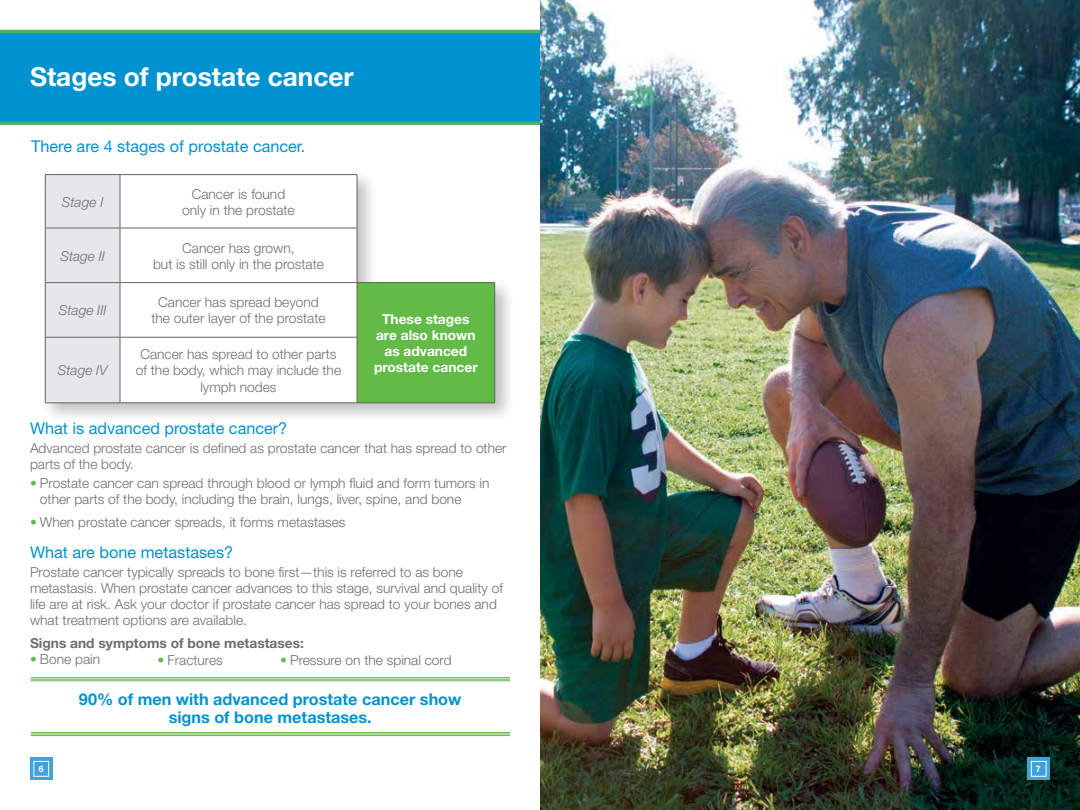
<style>
.page{position:relative;width:1080px;height:810px;background:#fff}
.page>*{position:absolute;margin:0;border:0;box-sizing:border-box;transform-origin:0 0}
.t1{font:700 26.25px "Helvetica Neue";color:#fff}
.t2{font:16.25px "Helvetica Neue";color:#0093d0}
.t3{font:700 16.25px/18.8px "Helvetica Neue";color:#0093d0;text-align:center}
.t4{font:300 13.75px/16.2px "Helvetica Neue";color:#6d6e71;text-align:center}
.t5{font:700 13.75px/16.2px "Helvetica Neue";color:#fff;text-align:center}
.t6{font:700 13.75px "Helvetica Neue";color:#6d6e71}
.t7{font:italic 300 13.75px "Helvetica Neue";color:#6d6e71}
.t8{font:700 8.75px "Helvetica Neue";color:#fff}
.s1{font-weight:700;color:#62bb46}
</style>
<div class="page">
<div style="left:0;top:30px;width:1080px;height:94px;background:#0093d0"></div>
<svg style="left:30px;top:758px;width:22px;height:22px"></svg>
<div style="left:34px;top:761px;width:15px;height:15px;border:1px solid #fff"></div>
<hr style="left:0;top:30px;width:1080px;height:1px;background:#62bb46">
<hr style="left:0;top:31px;width:1080px;height:1px;background:#62bb46">
<hr style="left:0;top:32px;width:1080px;height:1px;background:#62bb46">
<hr style="left:0;top:122px;width:1080px;height:1px;background:#62bb46">
<hr style="left:0;top:123px;width:1080px;height:1px;background:#62bb46">
<hr style="left:0;top:124px;width:1080px;height:1px;background:#62bb46">
<img style="left:540px;top:0;width:540px;height:810px">
<div style="left:40px;top:170px;width:476px;height:254px;background:#000;opacity:.25"></div>
<div style="left:46px;top:175px;width:74px;height:228px;background:#e6e7e8"></div>
<svg style="left:121px;top:175px;width:236px;height:228px"></svg>
<div style="left:357px;top:283px;width:138px;height:120px;background:#62bb46"></div>
<hr style="left:45px;top:174px;width:75px;height:1px;background:#636466">
<hr style="left:45px;top:175px;width:1px;height:53px;background:#636466">
<hr style="left:45px;top:228px;width:75px;height:1px;background:#636466">
<hr style="left:45px;top:228px;width:1px;height:54px;background:#636466">
<hr style="left:45px;top:282px;width:75px;height:1px;background:#636466">
<hr style="left:45px;top:283px;width:1px;height:54px;background:#636466">
<hr style="left:120px;top:283px;width:1px;height:54px;background:#636466">
<hr style="left:45px;top:337px;width:75px;height:1px;background:#636466">
<hr style="left:45px;top:338px;width:1px;height:65px;background:#636466">
<hr style="left:120px;top:337px;width:237px;height:1px;background:#636466">
<hr style="left:120px;top:338px;width:1px;height:65px;background:#636466">
<hr style="left:45px;top:403px;width:75px;height:1px;background:#636466">
<hr style="left:120px;top:403px;width:237px;height:1px;background:#636466">
<hr style="left:120px;top:174px;width:237px;height:1px;background:#636466">
<hr style="left:120px;top:175px;width:1px;height:53px;background:#636466">
<hr style="left:357px;top:175px;width:1px;height:53px;background:#636466">
<hr style="left:120px;top:228px;width:237px;height:1px;background:#636466">
<hr style="left:120px;top:228px;width:1px;height:54px;background:#636466">
<hr style="left:357px;top:228px;width:1px;height:54px;background:#636466">
<hr style="left:120px;top:282px;width:237px;height:1px;background:#636466">
<hr style="left:357px;top:282px;width:138px;height:1px;background:#636466">
<hr style="left:357px;top:283px;width:1px;height:54px;background:#636466">
<hr style="left:494px;top:283px;width:1px;height:54px;background:#636466">
<hr style="left:357px;top:338px;width:1px;height:65px;background:#636466">
<hr style="left:494px;top:337px;width:1px;height:66px;background:#636466">
<hr style="left:357px;top:403px;width:138px;height:1px;background:#636466">
<hr style="left:31px;top:677px;width:479px;height:1px;background:#62bb46">
<hr style="left:31px;top:679px;width:479px;height:1px;background:#62bb46">
<hr style="left:31px;top:680px;width:479px;height:1px;background:#62bb46">
<hr style="left:31px;top:732px;width:479px;height:1px;background:#62bb46">
<hr style="left:31px;top:734px;width:479px;height:1px;background:#62bb46">
<hr style="left:31px;top:735px;width:479px;height:1px;background:#62bb46">
<svg style="left:1028px;top:758px;width:22px;height:22px"></svg>
<div style="left:1031px;top:761px;width:15px;height:15px;border:1px solid #fff"></div>
<h1 class="t1" style="left:30px;top:61px;width:325px">Stages of prostate cancer</h1>
<p class="t2" style="left:31px;top:137px;width:276px">There are 4 stages of prostate cancer.</p>
<p class="t7" style="left:62px;top:194px;width:43px">Stage I</p>
<p class="t4" style="left:182px;top:185px;width:114px">Cancer is found only in the prostate</p>
<p class="t7" style="left:60px;top:248px;width:46px">Stage II</p>
<p class="t4" style="left:153px;top:239px;width:172px">Cancer has grown,<br>but is still only in the prostate</p>
<p class="t7" style="left:59px;top:302px;width:49px">Stage III</p>
<p class="t4" style="left:151px;top:294px;width:176px">Cancer has spread beyond the outer layer of the prostate</p>
<p class="t5" style="left:376px;top:310px;width:101px">These stages are also known as advanced</p>
<p class="t4" style="left:136px;top:346px;width:207px">Cancer has spread to other parts of the body, which may include the lymph nodes</p>
<p class="t2" style="left:30px;top:419px;width:259px">What is advanced prostate cancer?</p>
<p class="t4" style="left:30px;top:439px;width:478px;text-align:left">Advanced prostate cancer is defined as prostate cancer that has spread to other parts of the body.</p>
<p class="t4" style="left:40px;top:474px;width:451px;text-align:left;text-indent:-10px"><span class="s1">•</span> Prostate cancer can spread through blood or lymph fluid and form tumors in other parts of the body, including the brain, lungs, liver, spine, and bone</p>
<p class="t4" style="left:30px;top:513px;width:317px"><span class="s1">•</span> When prostate cancer spreads, it forms metastases</p>
<p class="t2" style="left:30px;top:542px;width:205px">What are bone metastases?</p>
<p class="t4" style="left:30px;top:563px;width:474px;text-align:left">Prostate cancer typically spreads to bone first—this is referred to as bone metastasis. When prostate cancer advances to this stage, survival and quality of life are at risk. Ask your doctor if prostate cancer has spread to your bones and what treatment options are available.</p>
<p class="t6" style="left:30px;top:634px;width:275px">Signs and symptoms of bone metastases:</p>
<p class="t4" style="left:30px;top:651px;width:72px"><span class="s1">•</span> Bone pain</p>
<p class="t4" style="left:158px;top:651px;width:67px"><span class="s1">•</span> Fractures</p>
<p class="t4" style="left:280px;top:651px;width:173px"><span class="s1">•</span> Pressure on the spinal cord</p>
<p class="t7" style="left:58px;top:362px;width:51px">Stage IV</p>
<p class="t5" style="left:374px;top:359px;width:105px">prostate cancer</p>
<p class="t8" style="left:39px;top:764px;width:6px">6</p>
<p class="t3" style="left:79px;top:689px;width:384px">90% of men with advanced prostate cancer show signs of bone metastases.</p>
<p class="t8" style="left:1036px;top:764px;width:6px">7</p>
</div>
